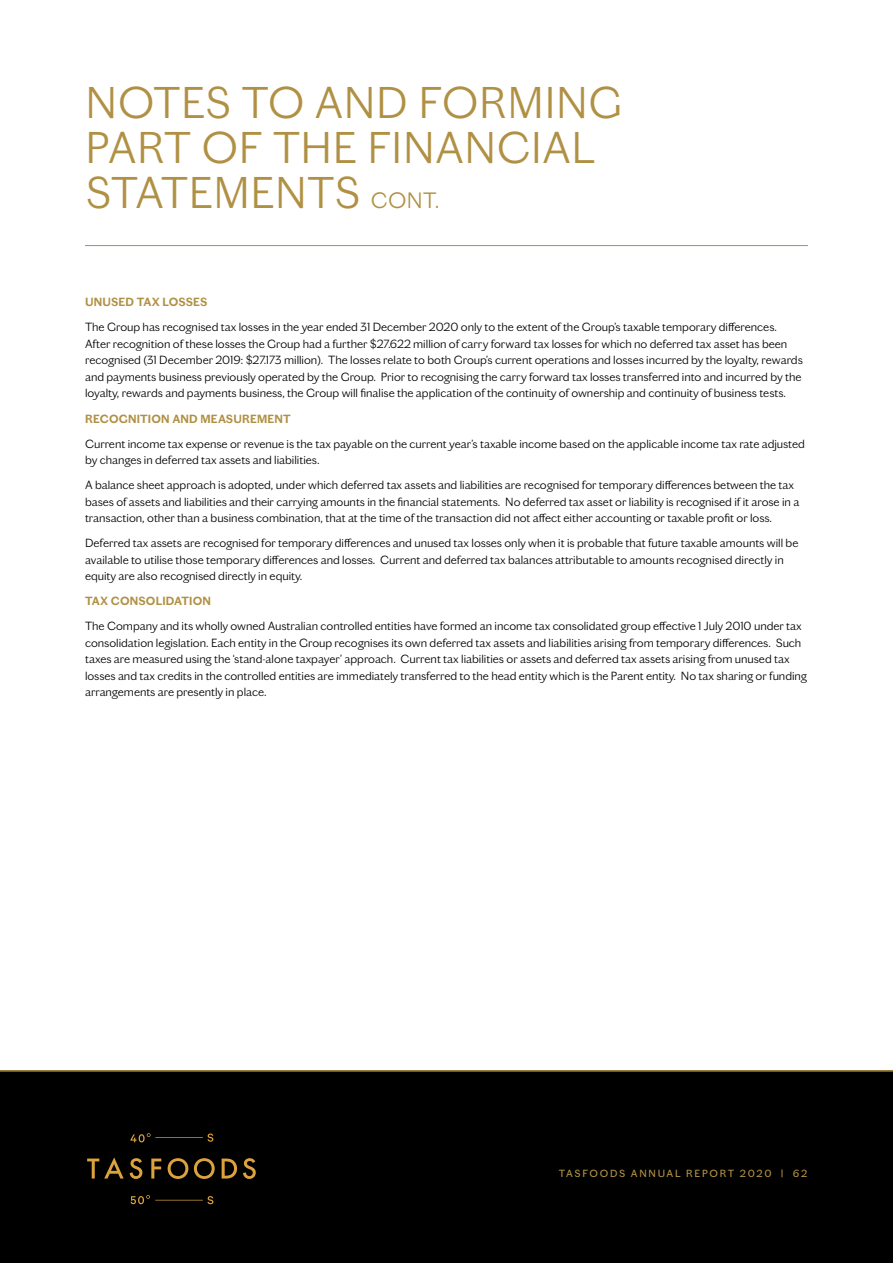
<style>
.page{position:relative;width:893px;height:1263px;background:#fff}
.page>*{position:absolute;margin:0;border:0;box-sizing:border-box;transform-origin:0 0}
.t1{font:300 45px/45px "Chiswick Grotesque";letter-spacing:.015em;color:#b09043}
.t2{font:300 12px/16.5px "Chiswick Grotesque";color:#000}
.t3{font:600 12px "Chiswick Grotesque";letter-spacing:.015em;color:#b09043}
.t4{font:10.5px "Chiswick Grotesque";letter-spacing:.165em;color:#b09043}
.s1{font-size:22.5px}
</style>
<div class="page">
<div style="left:0;top:1070px;width:893px;height:193px;background:#000"></div>
<hr style="left:0;top:1070px;width:893px;height:1px;background:#b09043">
<svg style="left:87px;top:1133px;width:169px;height:71px"></svg>
<hr style="left:85px;top:245px;width:723px;height:1px;background:#b09043">
<h1 class="t1" style="left:85px;top:77px;width:538px">NOTES TO AND FORMING<br>PART OF THE FINANCIAL<br>STATEMENTS <span class="s1">CONT.</span></h1>
<p class="t3" style="left:85px;top:293px;width:124px">UNUSED TAX LOSSES</p>
<p class="t2" style="left:85px;top:318px;width:719px">The Group has recognised tax losses in the year ended 31 December 2020 only to the extent of the Group’s taxable temporary differences.<br>After recognition of these losses the Group had a further $27.622 million of carry forward tax losses for which no deferred tax asset has been recognised (31 December 2019: $27.173 million). The losses relate to both Group’s current operations and losses incurred by the loyalty, rewards and payments business previously operated by the Group. Prior to recognising the carry forward tax losses transferred into and incurred by the loyalty, rewards and payments business, the Group will finalise the application of the continuity of ownership and continuity of business tests.</p>
<p class="t3" style="left:85px;top:409px;width:207px">RECOGNITION AND MEASUREMENT</p>
<p class="t2" style="left:85px;top:434px;width:721px">Current income tax expense or revenue is the tax payable on the current year’s taxable income based on the applicable income tax rate adjusted by changes in deferred tax assets and liabilities.</p>
<p class="t2" style="left:85px;top:476px;width:716px">A balance sheet approach is adopted, under which deferred tax assets and liabilities are recognised for temporary differences between the tax bases of assets and liabilities and their carrying amounts in the financial statements. No deferred tax asset or liability is recognised if it arose in a transaction, other than a business combination, that at the time of the transaction did not affect either accounting or taxable profit or loss.</p>
<p class="t2" style="left:85px;top:534px;width:715px">Deferred tax assets are recognised for temporary differences and unused tax losses only when it is probable that future taxable amounts will be available to utilise those temporary differences and losses. Current and deferred tax balances attributable to amounts recognised directly in equity are also recognised directly in equity.</p>
<p class="t3" style="left:85px;top:592px;width:127px">TAX CONSOLIDATION</p>
<p class="t2" style="left:85px;top:617px;width:723px">The Company and its wholly owned Australian controlled entities have formed an income tax consolidated group effective 1 July 2010 under tax consolidation legislation. Each entity in the Group recognises its own deferred tax assets and liabilities arising from temporary differences. Such taxes are measured using the ‘stand-alone taxpayer’ approach. Current tax liabilities or assets and deferred tax assets arising from unused tax losses and tax credits in the controlled entities are immediately transferred to the head entity which is the Parent entity. No tax sharing or funding arrangements are presently in place.</p>
<p class="t4" style="left:559px;top:1165px;width:250px">TASFOODS ANNUAL REPORT 2020 | 62</p>
</div>
